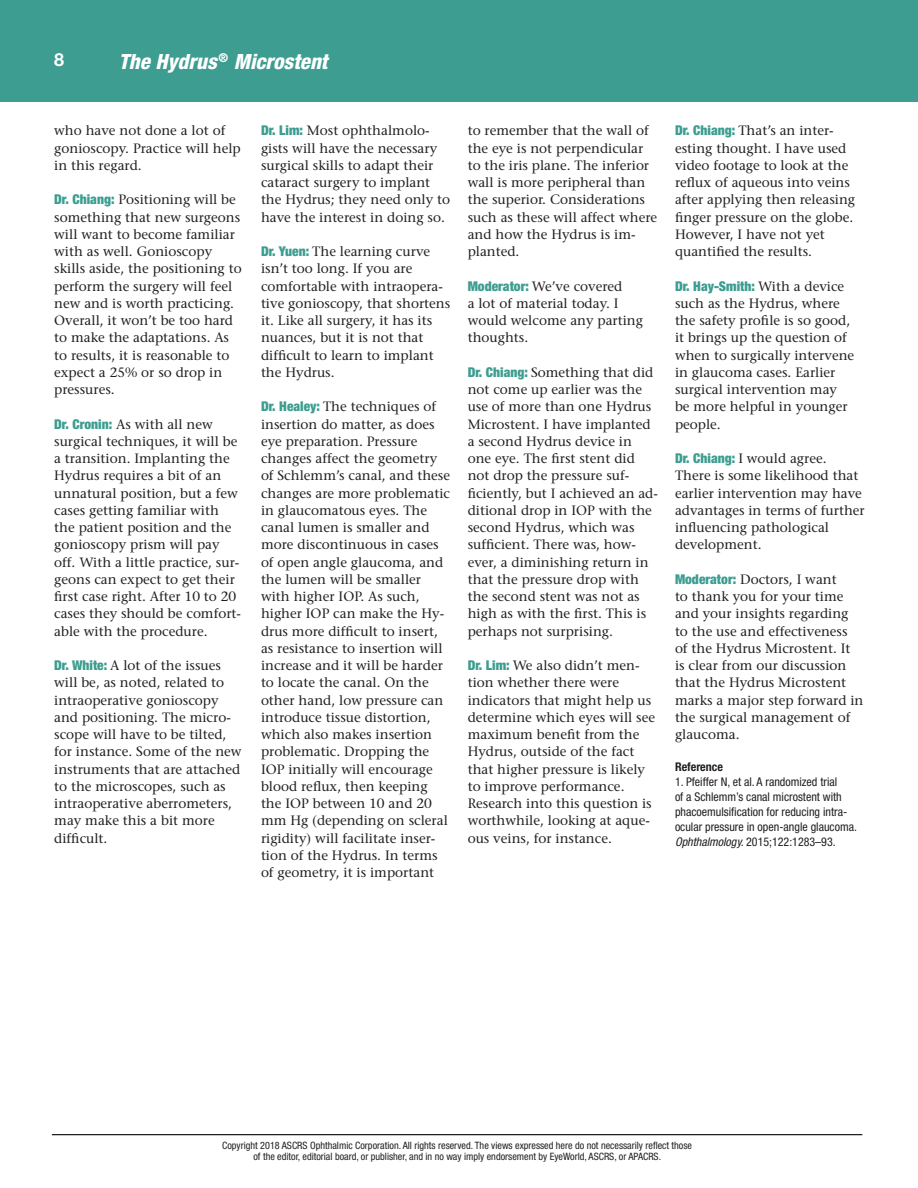
<style>
.page{position:relative;width:918px;height:1188px;background:#fff}
.page>*{position:absolute;margin:0;border:0;box-sizing:border-box;transform-origin:0 0}
.Headline{font:italic 800 condensed 21px "Helvetica Neue LT Std";color:#fff}
.t1{font:700 18px "Helvetica Neue LT Std";color:#fff}
.Main_text{font:13.5px/17.2px "Stone Serif";color:#231f20}
.Contact_info{font:condensed 12px/15px "Helvetica Neue LT Std";color:#231f20}
.Contact_info-2{font:700 condensed 12px "Helvetica Neue LT Std";color:#231f20}
.reference{font:condensed 10.2px/10.9px "Helvetica Neue LT Std";color:#231f20;text-align:center}
.s1{font-family:"Helvetica Neue LT Std";font-weight:900;font-stretch:condensed;color:#3c9d90}
.s2{font-style:italic}
</style>
<div class="page">
<div style="left:0;top:0;width:918px;height:101px;background:#3c9d90"></div>
<hr style="left:52px;top:1134px;width:810px;height:1px;background:#231f20">
<p class="t1" style="left:54px;top:49px;width:12px">8</p>
<p class="Headline" style="left:119px;top:48px;width:210px">The Hydrus <sup>®</sup> Microstent</p>
<p class="Main_text" style="left:54px;top:122px;width:188px">who have not done a lot of gonioscopy. Practice will help in this regard.</p>
<p class="Main_text" style="left:54px;top:191px;width:189px"><span class="s1">Dr. Chiang:</span> Positioning will be something that new surgeons will want to become familiar with as well. Gonioscopy skills aside, the positioning to perform the surgery will feel new and is worth practicing.<br>Overall, it won’t be too hard to make the adaptations. As to results, it is reasonable to expect a 25% or so drop in pressures.</p>
<p class="Main_text" style="left:54px;top:415px;width:188px"><span class="s1">Dr. Cronin:</span> As with all new surgical techniques, it will be a transition. Implanting the<br>Hydrus requires a bit of an unnatural position, but a few cases getting familiar with the patient position and the gonioscopy prism will pay off. With a little practice, sur&shy;geons can expect to get their first case right. After 10 to 20 cases they should be comfort&shy;able with the procedure.</p>
<p class="Main_text" style="left:54px;top:657px;width:189px"><span class="s1">Dr. White:</span> A lot of the issues will be, as noted, related to intraoperative gonioscopy and positioning. The micro&shy;scope will have to be tilted, for instance. Some of the new instruments that are attached to the microscopes, such as intraoperative aberrometers, may make this a bit more difficult.</p>
<p class="Main_text" style="left:261px;top:122px;width:191px"><span class="s1">Dr. Lim:</span> Most ophthalmolo&shy;gists will have the necessary surgical skills to adapt their cataract surgery to implant the Hydrus; they need only to have the interest in doing so.</p>
<p class="Main_text" style="left:261px;top:243px;width:191px"><span class="s1">Dr. Yuen:</span> The learning curve isn’t too long. If you are comfortable with intraopera&shy;tive gonioscopy, that shortens it. Like all surgery, it has its nuances, but it is not that difficult to learn to implant the Hydrus.</p>
<p class="Main_text" style="left:261px;top:398px;width:191px"><span class="s1">Dr. Healey:</span> The techniques of insertion do matter, as does eye preparation. Pressure changes affect the geometry of Schlemm’s canal, and these changes are more problematic in glaucomatous eyes. The canal lumen is smaller and more discontinuous in cases of open angle glaucoma, and the lumen will be smaller with higher IOP. As such, higher IOP can make the Hy&shy;drus more difficult to insert, as resistance to insertion will increase and it will be harder to locate the canal. On the other hand, low pressure can introduce tissue distortion, which also makes insertion problematic. Dropping the<br>IOP initially will encourage blood reflux, then keeping the IOP between 10 and 20 mm Hg (depending on scleral rigidity) will facilitate inser&shy;tion of the Hydrus. In terms of geometry, it is important</p>
<p class="Main_text" style="left:468px;top:122px;width:191px">to remember that the wall of the eye is not perpendicular to the iris plane. The inferior wall is more peripheral than the superior. Considerations such as these will affect where and how the Hydrus is im&shy;planted.</p>
<p class="Main_text" style="left:468px;top:277px;width:177px"><span class="s1">Moderator:</span> We’ve covered<br>a lot of material today. I would welcome any parting thoughts.</p>
<p class="Main_text" style="left:468px;top:364px;width:192px"><span class="s1">Dr. Chiang:</span> Something that did not come up earlier was the use of more than one Hydrus<br>Microstent. I have implanted a second Hydrus device in one eye. The first stent did not drop the pressure suf&shy;ficiently, but I achieved an ad&shy;ditional drop in IOP with the second Hydrus, which was sufficient. There was, how&shy;ever, a diminishing return in that the pressure drop with the second stent was not as high as with the first. This is perhaps not surprising.</p>
<p class="Main_text" style="left:468px;top:657px;width:189px"><span class="s1">Dr. Lim:</span> We also didn’t men&shy;tion whether there were indicators that might help us determine which eyes will see maximum benefit from the<br>Hydrus, outside of the fact that higher pressure is likely to improve performance.<br>Research into this question is worthwhile, looking at aque&shy;ous veins, for instance.</p>
<p class="Main_text" style="left:675px;top:122px;width:182px"><span class="s1">Dr. Chiang:</span> That’s an inter&shy;esting thought. I have used video footage to look at the reflux of aqueous into veins after applying then releasing finger pressure on the globe.<br>However, I have not yet quantified the results.</p>
<p class="Main_text" style="left:675px;top:277px;width:181px"><span class="s1">Dr. Hay-Smith:</span> With a device such as the Hydrus, where the safety profile is so good, it brings up the question of when to surgically intervene in glaucoma cases. Earlier surgical intervention may be more helpful in younger people.</p>
<p class="Main_text" style="left:675px;top:450px;width:191px"><span class="s1">Dr. Chiang:</span> I would agree.<br>There is some likelihood that earlier intervention may have advantages in terms of further influencing pathological development.</p>
<p class="Main_text" style="left:675px;top:571px;width:190px"><span class="s1">Moderator:</span> Doctors, I want<br>to thank you for your time and your insights regarding to the use and effectiveness of the Hydrus Microstent. It is clear from our discussion that the Hydrus Microstent marks a major step forward in the surgical management of glaucoma.</p>
<p class="Contact_info-2" style="left:675px;top:760px;width:49px">Reference</p>
<p class="Contact_info" style="left:675px;top:775px;width:183px">1. Pfeiffer N, et al. A randomized trial<br>of a Schlemm’s canal microstent with phacoemulsification for reducing intra&shy;ocular pressure in open-angle glaucoma.<br><span class="s2">Ophthalmology.</span> 2015;122:1283–93.</p>
<p class="reference" style="left:222px;top:1140px;width:471px">Copyright 2018 ASCRS Ophthalmic Corporation. All rights reserved. The views expressed here do not necessarily reflect those of the editor, editorial board, or publisher, and in no way imply endorsement by EyeWorld, ASCRS, or APACRS.</p>
</div>
